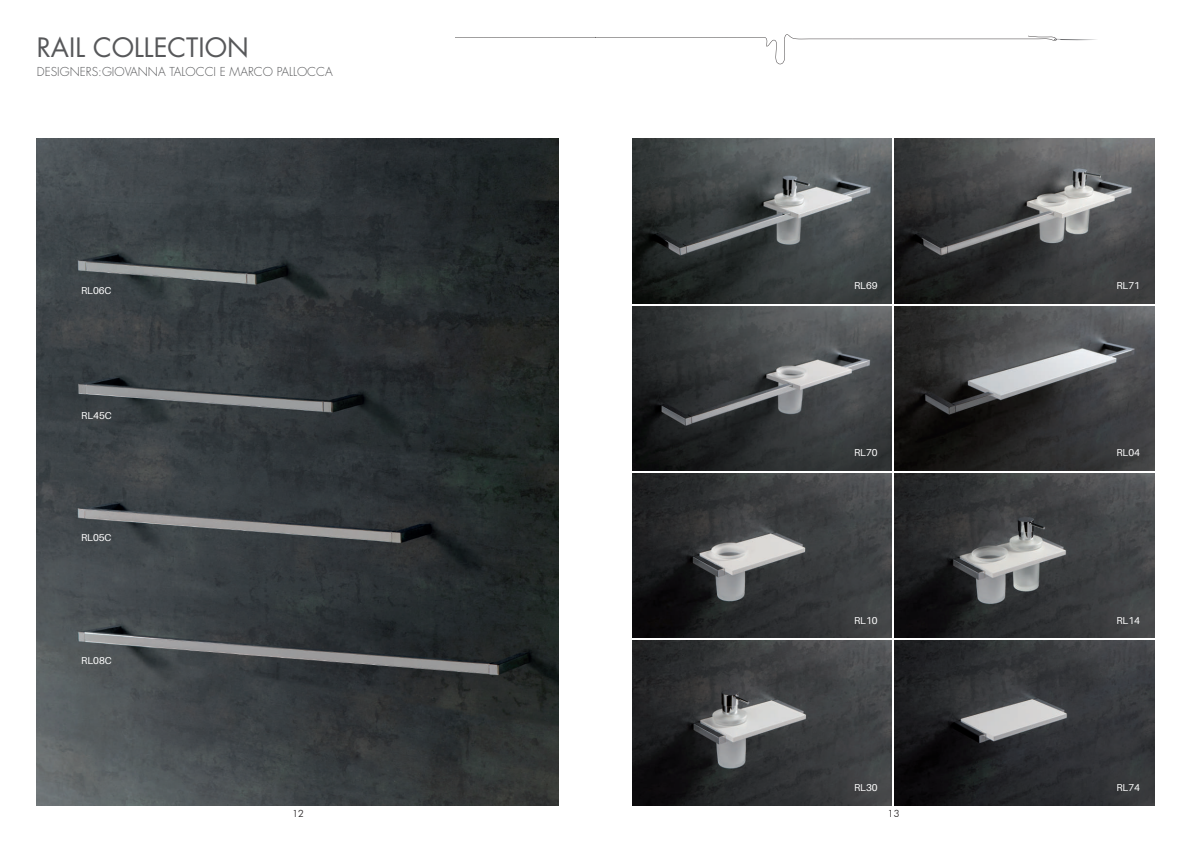
<style>
.page{position:relative;width:1191px;height:842px;background:#fff}
.page>*{position:absolute;margin:0;border:0;box-sizing:border-box;transform-origin:0 0}
.t1{font:26px "Futura";color:#57585a}
.t2{font:300 12px "Futura";color:#57585a}
.t3{font:10px "Aileron";color:#fff}
.t4{font:300 10px "Futura BT";color:#231f20}
</style>
<div class="page">
<img style="left:37px;top:139px;width:521px;height:666px">
<img style="left:894px;top:473px;width:260px;height:165px">
<img style="left:894px;top:641px;width:260px;height:164px">
<img style="left:632px;top:473px;width:259px;height:165px">
<img style="left:632px;top:641px;width:259px;height:164px">
<img style="left:632px;top:306px;width:259px;height:165px">
<img style="left:632px;top:139px;width:259px;height:164px">
<img style="left:894px;top:306px;width:260px;height:165px">
<img style="left:894px;top:139px;width:260px;height:164px">
<svg style="left:455px;top:34px;width:641px;height:30px"></svg>
<h1 class="t1" style="left:37px;top:30px;width:213px">RAIL COLLECTION</h1>
<p class="t2" style="left:37px;top:64px;width:297px">DESIGNERS:GIOVANNA TALOCCI E MARCO PALLOCCA</p>
<p class="t3" style="left:81px;top:285px;width:32px">RL06C</p>
<p class="t3" style="left:81px;top:410px;width:32px">RL45C</p>
<p class="t3" style="left:81px;top:532px;width:32px">RL05C</p>
<p class="t3" style="left:81px;top:655px;width:32px">RL08C</p>
<p class="t3" style="left:854px;top:280px;width:25px">RL69</p>
<p class="t3" style="left:854px;top:447px;width:25px">RL70</p>
<p class="t3" style="left:854px;top:615px;width:25px">RL10</p>
<p class="t3" style="left:854px;top:782px;width:25px">RL30</p>
<p class="t4" style="left:292px;top:807px;width:13px">12</p>
<p class="t4" style="left:888px;top:807px;width:13px">13</p>
<p class="t3" style="left:1116px;top:280px;width:25px">RL71</p>
<p class="t3" style="left:1116px;top:447px;width:25px">RL04</p>
<p class="t3" style="left:1116px;top:615px;width:25px">RL14</p>
<p class="t3" style="left:1116px;top:782px;width:25px">RL74</p>
</div>
